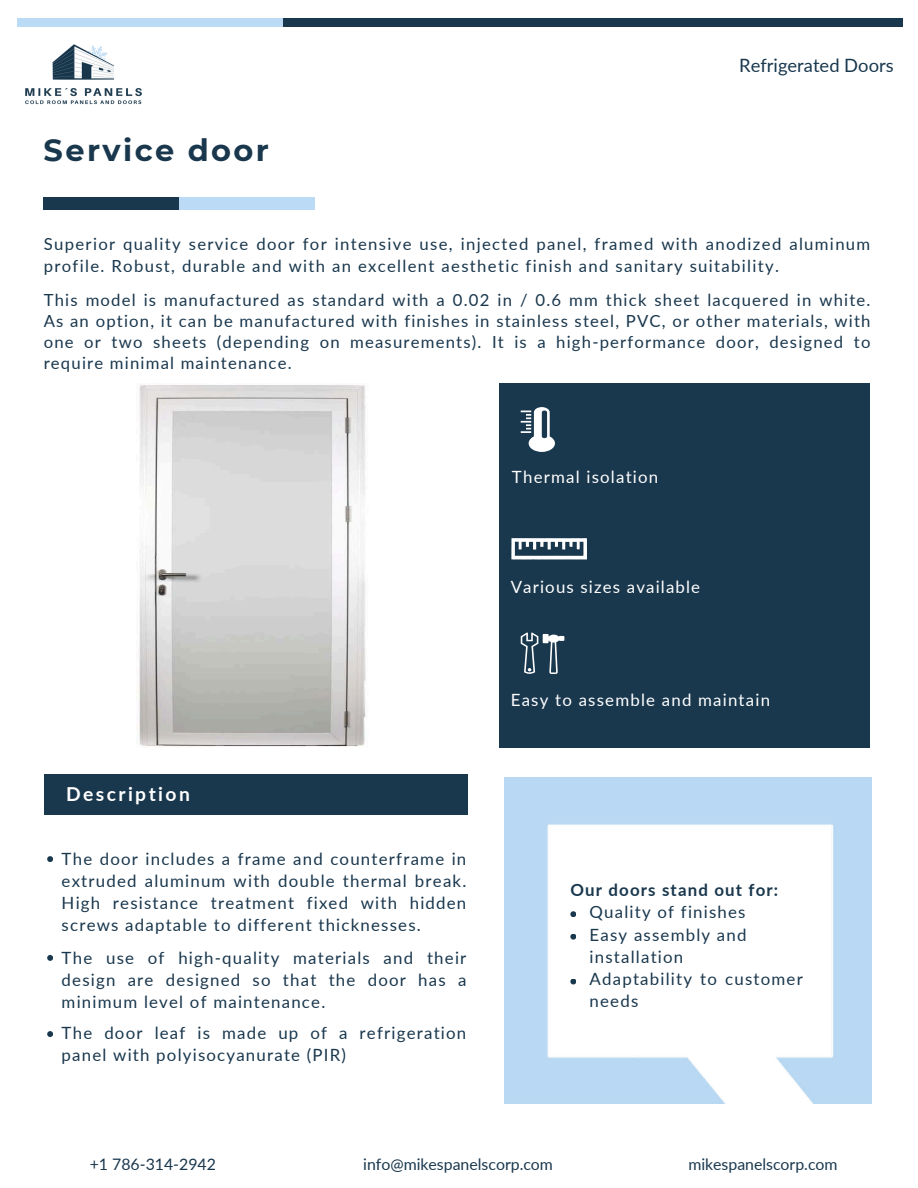
<style>
.page{position:relative;width:918px;height:1188px;background:#fff}
.page>*{position:absolute;margin:0;border:0;box-sizing:border-box;transform-origin:0 0}
.t1{font:700 30.4px "Montserrat";letter-spacing:.08em;color:#19374d}
.t2{font:700 19.25px "Lato";letter-spacing:.125em;color:#fff}
.t3{font:18.35px "Lato";color:#19374d}
.t4{font:16.85px/22.2px "Lato";letter-spacing:.07em;color:#19374d}
.t5{font:16.85px "Lato";letter-spacing:.07em;color:#fff}
.t6{font:700 16.85px "Lato";letter-spacing:.07em;color:#19374d}
.t7{font:16.7px/21.1px "Lato";letter-spacing:.08em;color:#19374d}
.t8{font:15.85px "Lato";color:#19374d}
</style>
<div class="page">
<img style="left:504px;top:778px;width:368px;height:326px">
<svg style="left:47px;top:856px;width:6px;height:6px"></svg>
<svg style="left:47px;top:955px;width:6px;height:6px"></svg>
<svg style="left:47px;top:1031px;width:6px;height:6px"></svg>
<div style="left:44px;top:774px;width:424px;height:40px;background:#19374d"></div>
<div style="left:499px;top:383px;width:370px;height:364px;background:#19374d"></div>
<svg style="left:521px;top:633px;width:43px;height:41px"></svg>
<svg style="left:511px;top:538px;width:76px;height:22px"></svg>
<svg style="left:521px;top:407px;width:34px;height:45px"></svg>
<svg style="left:570px;top:911px;width:6px;height:6px"></svg>
<svg style="left:570px;top:934px;width:6px;height:6px"></svg>
<svg style="left:570px;top:979px;width:6px;height:5px"></svg>
<img style="left:139px;top:384px;width:227px;height:363px">
<div style="left:17px;top:18px;width:268px;height:9px;background:#badaf5"></div>
<div style="left:284px;top:18px;width:619px;height:9px;background:#19374d"></div>
<img style="left:25px;top:44px;width:117px;height:61px">
<div style="left:44px;top:197px;width:135px;height:13px;background:#19374d"></div>
<div style="left:179px;top:197px;width:136px;height:13px;background:#badaf5"></div>
<p class="t1" style="left:44px;top:132px;width:227px">Service door</p>
<p class="t3" style="left:739px;top:54px;width:156px">Refrigerated Doors</p>
<p class="t7" style="left:44px;top:233px;width:828px;line-height:21.4px">Superior quality service door for intensive use, injected panel, framed with anodized aluminum profile. Robust, durable and with an excellent aesthetic finish and sanitary suitability.</p>
<h2 class="t7" style="left:44px;top:289px;width:828px;text-align:justify">This model is manufactured as standard with a 0.02 in / 0.6 mm thick sheet lacquered in white.<br>As an option, it can be manufactured with finishes in stainless steel, PVC, or other materials, with one or two sheets (depending on measurements). It is a high-performance door, designed to require minimal maintenance.</h2>
<h1 class="t5" style="left:512px;top:466px;width:148px">Thermal isolation</h1>
<p class="t5" style="left:511px;top:576px;width:191px">Various sizes available</p>
<h3 class="t2" style="left:66px;top:782px;width:125px">Description</h3>
<p class="t4" style="left:62px;top:847px;width:406px;text-align:justify">The door includes a frame and counterframe in extruded aluminum with double thermal break.<br>High resistance treatment fixed with hidden screws adaptable to different thicknesses.</p>
<h4 class="t4" style="left:62px;top:946px;width:406px;text-align:justify">The use of high-quality materials and their design are designed so that the door has a minimum level of maintenance.</h4>
<p class="t4" style="left:62px;top:1021px;width:406px">The door leaf is made up of a refrigeration panel with polyisocyanurate (PIR)</p>
<p class="t5" style="left:511px;top:689px;width:261px">Easy to assemble and maintain</p>
<p class="t6" style="left:570px;top:879px;width:209px">Our doors stand out for:</p>
<p class="t4" style="left:590px;top:901px;width:158px">Quality of finishes</p>
<p class="t4" style="left:590px;top:923px;width:158px">Easy assembly and installation</p>
<p class="t4" style="left:590px;top:967px;width:215px">Adaptability to customer needs</p>
<p class="t8" style="left:90px;top:1155px;width:128px">+1 786-314-2942</p>
<p class="t8" style="left:363px;top:1155px;width:191px">info@mikespanelscorp.com</p>
<p class="t8" style="left:688px;top:1155px;width:151px">mikespanelscorp.com</p>
</div>
